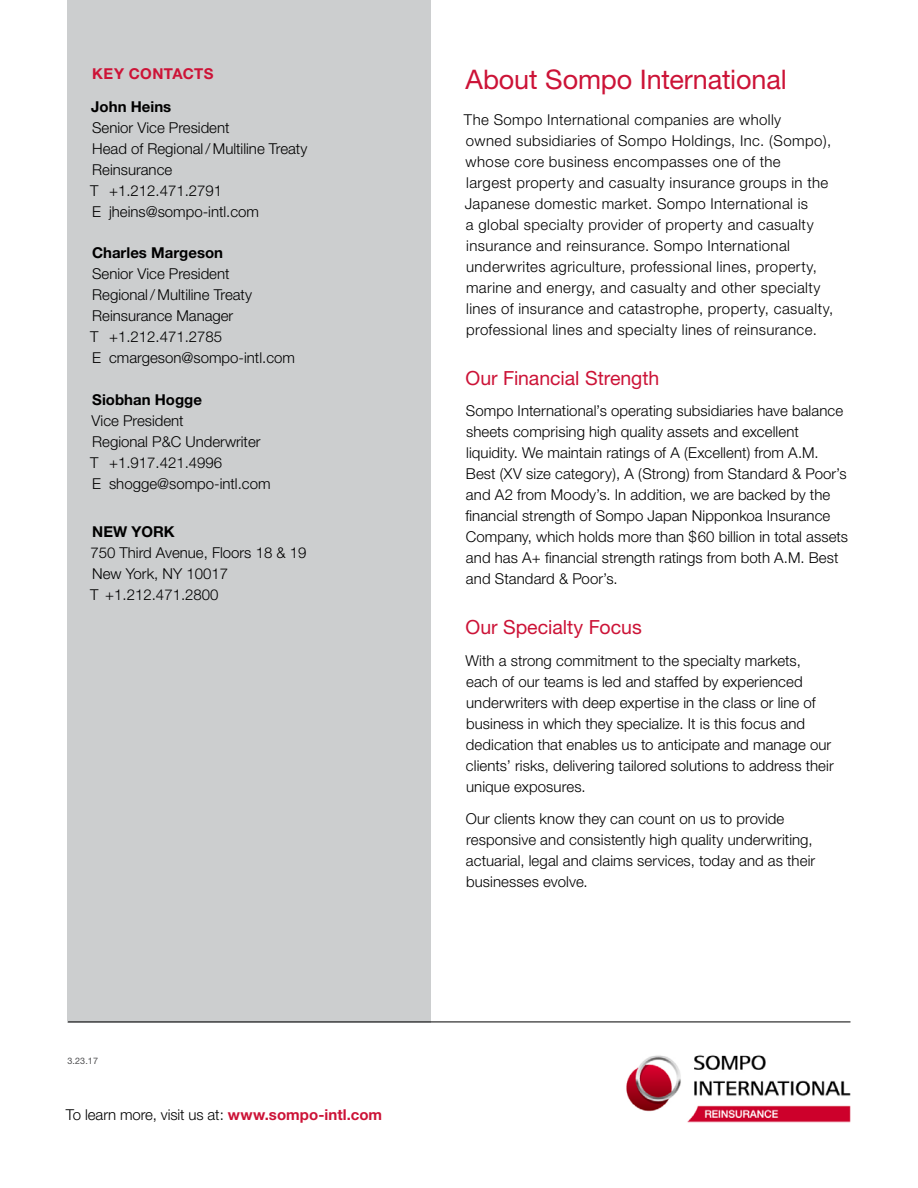
<style>
.page{position:relative;width:918px;height:1188px;background:#fff}
.page>*{position:absolute;margin:0;border:0;box-sizing:border-box;transform-origin:0 0}
.Red_Head{font:27px "Helvetica Neue";letter-spacing:-.005em;color:#cc1337}
.Red_Subs{font:19.5px "Helvetica Neue";letter-spacing:-.005em;color:#cc1337}
.Body_copy_10_14{font:300 15px/21px "Helvetica Neue";letter-spacing:.01em;color:#000}
.t1{font:300 15px/21px "Helvetica Neue LT Std";color:#000}
.Red_Caps{font:700 15px "Helvetica Neue";letter-spacing:.025em;color:#cc1337}
.t2{font:9px "Helvetica Neue";color:#4d4d4f}
.s1{font-weight:700}
.s2{font-weight:700;color:#cc1337}
</style>
<div class="page">
<div style="left:68px;top:0;width:363px;height:1022px;background:#cccecf"></div>
<img style="left:626px;top:1055px;width:225px;height:68px">
<hr style="left:68px;top:1022px;width:783px;height:1px;background:#000">
<p class="Red_Caps" style="left:92px;top:65px;width:123px">KEY CONTACTS</p>
<p class="t1" style="left:90px;top:96px;width:219px"><span class="s1">John Heins<br></span>Senior Vice President<br>Head of Regional / Multiline Treaty<br>Reinsurance<br>T +1.212.471.2791<br>E jheins@sompo-intl.com</p>
<p class="t1" style="left:90px;top:242px;width:206px"><span class="s1">Charles Margeson<br></span>Senior Vice President<br>Regional / Multiline Treaty<br>Reinsurance Manager<br>T +1.212.471.2785<br>E cmargeson@sompo-intl.com</p>
<p class="t1" style="left:90px;top:388px;width:182px"><span class="s1">Siobhan Hogge<br></span>Vice President<br>Regional P&amp;C Underwriter<br>T +1.917.421.4996<br>E shogge@sompo-intl.com</p>
<p class="t1" style="left:90px;top:520px;width:218px"><span class="s1">NEW YORK<br></span>750 Third Avenue, Floors 18 &amp; 19<br>New York, NY 10017<br>T +1.212.471.2800</p>
<p class="t2" style="left:68px;top:1055px;width:32px">3.23.17</p>
<p class="Body_copy_10_14" style="left:66px;top:1104px;width:318px">To learn more, visit us at: <span class="s2">www.sompo-intl.com</span></p>
<p class="Red_Head" style="left:465px;top:63px;width:323px">About Sompo International</p>
<p class="Body_copy_10_14" style="left:464px;top:109px;width:371px">The Sompo International companies are wholly<br>owned subsidiaries of Sompo Holdings, Inc. (Sompo), whose core business encompasses one of the<br>largest property and casualty insurance groups in the Japanese domestic market. Sompo International is<br>a global specialty provider of property and casualty insurance and reinsurance. Sompo International underwrites agriculture, professional lines, property, marine and energy, and casualty and other specialty lines of insurance and catastrophe, property, casualty, professional lines and specialty lines of reinsurance.</p>
<p class="Red_Subs" style="left:465px;top:366px;width:195px">Our Financial Strength</p>
<p class="Body_copy_10_14" style="left:465px;top:400px;width:384px">Sompo International’s operating subsidiaries have balance sheets comprising high quality assets and excellent liquidity. We maintain ratings of A (Excellent) from A.M.<br>Best (XV size category), A (Strong) from Standard &amp; Poor’s and A2 from Moody’s. In addition, we are backed by the financial strength of Sompo Japan Nipponkoa Insurance Company, which holds more than $60 billion in total assets and has A+ financial strength ratings from both A.M. Best and Standard &amp; Poor’s.</p>
<p class="Red_Subs" style="left:465px;top:615px;width:178px">Our Specialty Focus</p>
<p class="Body_copy_10_14" style="left:466px;top:650px;width:370px">With a strong commitment to the specialty markets, each of our teams is led and staffed by experienced underwriters with deep expertise in the class or line of business in which they specialize. It is this focus and dedication that enables us to anticipate and manage our clients’ risks, delivering tailored solutions to address their unique exposures.</p>
<p class="Body_copy_10_14" style="left:466px;top:807px;width:351px">Our clients know they can count on us to provide responsive and consistently high quality underwriting, actuarial, legal and claims services, today and as their businesses evolve.</p>
</div>
